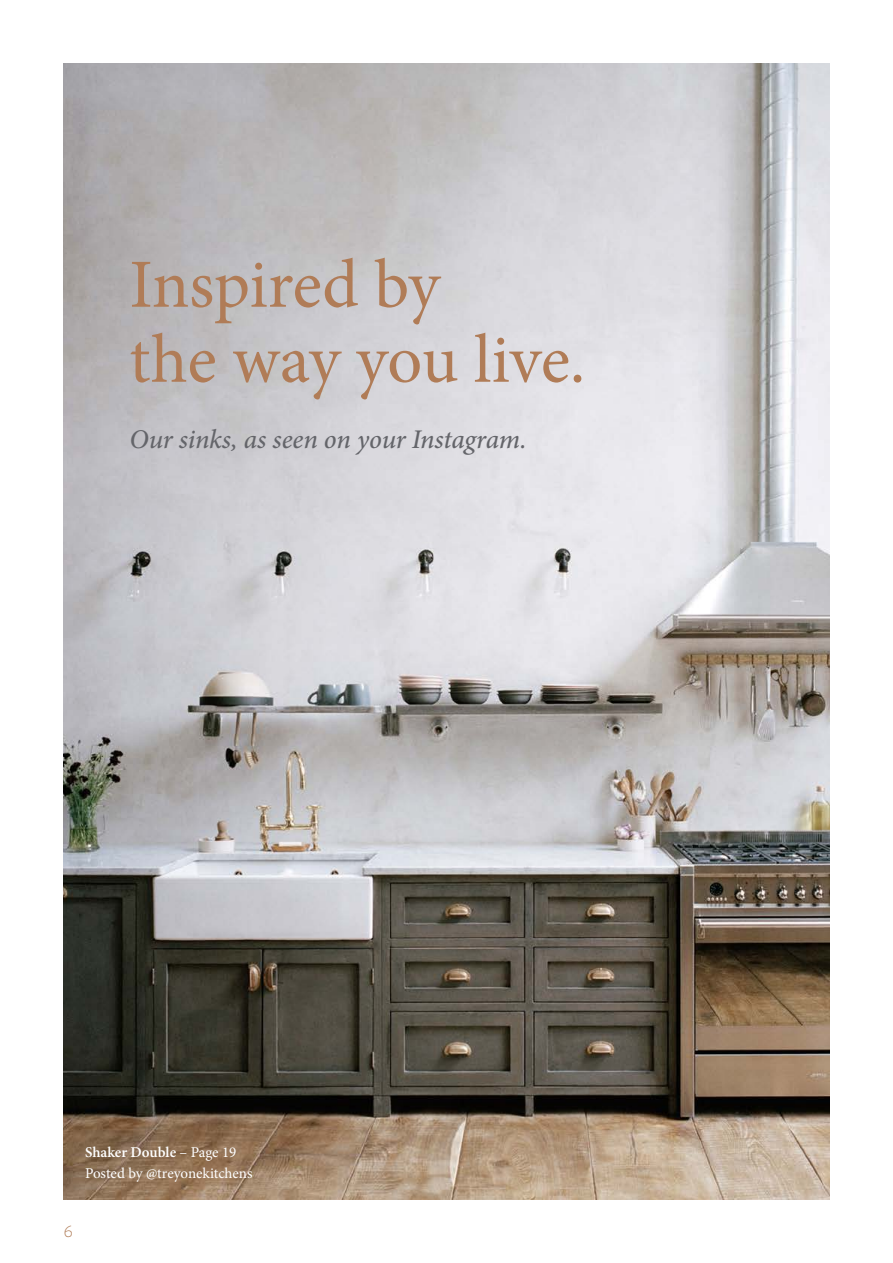
<style>
.page{position:relative;width:893px;height:1263px;background:#fff}
.page>*{position:absolute;margin:0;border:0;box-sizing:border-box;transform-origin:0 0}
.t1{font:69px/75px "Minion Pro";letter-spacing:-.01em;color:#b07c57}
.t2{font:italic 500 27px "Minion Pro";letter-spacing:-.01em;color:#64656a}
.t3{font:300 18px "Freight Sans Pro";color:#b07c57}
.t4{font:15px/21px "Minion Pro";letter-spacing:-.005em;color:#fff}
.s1{font-weight:600}
</style>
<div class="page">
<img style="left:64px;top:64px;width:765px;height:1135px">
<h1 class="t1" style="left:129px;top:247px;width:458px">Inspired by<br>the way you live.</h1>
<h2 class="t2" style="left:129px;top:421px;width:399px">Our sinks, as seen on your Instagram.</h2>
<p class="t4" style="left:85px;top:1142px;width:169px"><span class="s1">Shaker Double</span> – Page 19<br>Posted by @treyonekitchens</p>
<p class="t3" style="left:64px;top:1219px;width:10px">6</p>
</div>
